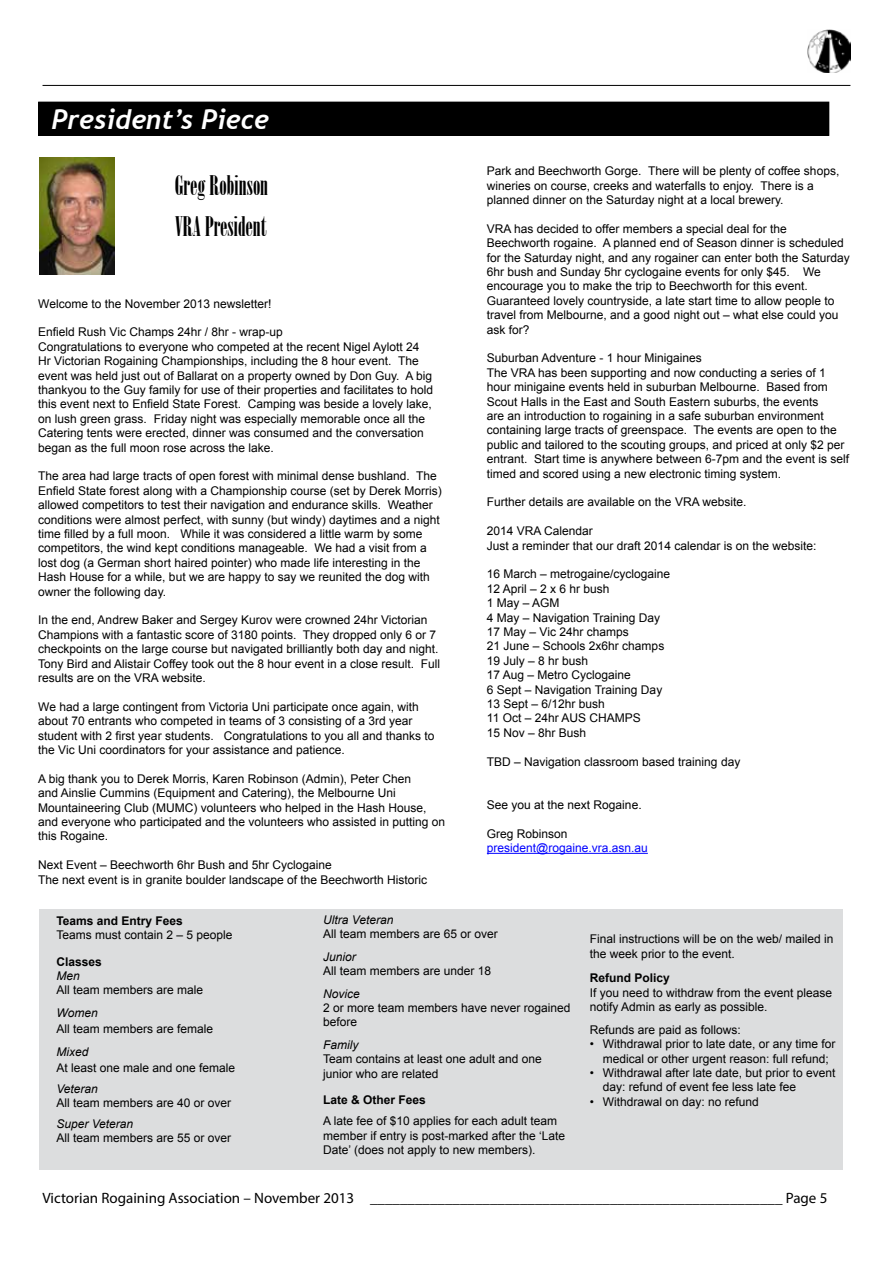
<style>
.page{position:relative;width:893px;height:1263px;background:#fff}
.page>*{position:absolute;margin:0;border:0;box-sizing:border-box;transform-origin:0 0}
.t1{font:27px/41px "Onyx";color:#000}
.t2{font:italic 700 27px "Trebuchet";color:#fff}
.t3{font:15px "Myriad Pro";color:#000}
.t4{font:12px/14.4px "Arial";color:#000}
.t5{font:italic 12px "Arial";color:#000}
.t6{font:700 12px "Arial";color:#000}
.t7{font:12px "Arial";color:#00f}
</style>
<div class="page">
<hr style="left:43px;top:85px;width:807px;height:1px;background:#000">
<img style="left:808px;top:30px;width:42px;height:42px">
<img style="left:39px;top:158px;width:75px;height:117px">
<div style="left:39px;top:909px;width:804px;height:261px;background:#dcddde"></div>
<hr style="left:487px;top:853px;width:161px;height:1px;background:#00f">
<div style="left:39px;top:102px;width:790px;height:33px;background:#000"></div>
<div style="left:38px;top:102px;width:791px;height:34px;border:1px solid #000"></div>
<h1 class="t2" style="left:51px;top:103px;width:219px">President’s Piece</h1>
<h1 class="t1" style="left:175px;top:165px;width:95px">Greg Robinson<br>VRA President</h1>
<p class="t4" style="left:38px;top:296px;width:235px">Welcome to the November 2013 newsletter!</p>
<p class="t4" style="left:38px;top:325px;width:396px">Enfield Rush Vic Champs 24hr / 8hr - wrap-up<br>Congratulations to everyone who competed at the recent Nigel Aylott 24<br>Hr Victorian Rogaining Championships, including the 8 hour event. The event was held just out of Ballarat on a property owned by Don Guy. A big thankyou to the Guy family for use of their properties and facilitates to hold this event next to Enfield State Forest. Camping was beside a lovely lake, on lush green grass. Friday night was especially memorable once all the Catering tents were erected, dinner was consumed and the conversation began as the full moon rose across the lake.</p>
<p class="t4" style="left:38px;top:469px;width:405px">The area had large tracts of open forest with minimal dense bushland. The Enfield State forest along with a Championship course (set by Derek Morris) allowed competitors to test their navigation and endurance skills. Weather conditions were almost perfect, with sunny (but windy) daytimes and a night time filled by a full moon. While it was considered a little warm by some competitors, the wind kept conditions manageable. We had a visit from a lost dog (a German short haired pointer) who made life interesting in the Hash House for a while, but we are happy to say we reunited the dog with owner the following day.</p>
<p class="t4" style="left:38px;top:613px;width:403px">In the end, Andrew Baker and Sergey Kurov were crowned 24hr Victorian Champions with a fantastic score of 3180 points. They dropped only 6 or 7 checkpoints on the large course but navigated brilliantly both day and night.<br>Tony Bird and Alistair Coffey took out the 8 hour event in a close result. Full results are on the VRA website.</p>
<p class="t4" style="left:38px;top:699px;width:398px">We had a large contingent from Victoria Uni participate once again, with about 70 entrants who competed in teams of 3 consisting of a 3rd year student with 2 first year students. Congratulations to you all and thanks to the Vic Uni coordinators for your assistance and patience.</p>
<p class="t4" style="left:38px;top:771px;width:408px">A big thank you to Derek Morris, Karen Robinson (Admin), Peter Chen<br>and Ainslie Cummins (Equipment and Catering), the Melbourne Uni Mountaineering Club (MUMC) volunteers who helped in the Hash House, and everyone who participated and the volunteers who assisted in putting on this Rogaine.</p>
<p class="t4" style="left:38px;top:858px;width:390px">Next Event – Beechworth 6hr Bush and 5hr Cyclogaine<br>The next event is in granite boulder landscape of the Beechworth Historic</p>
<p class="t4" style="left:487px;top:164px;width:354px">Park and Beechworth Gorge. There will be plenty of coffee shops, wineries on course, creeks and waterfalls to enjoy. There is a planned dinner on the Saturday night at a local brewery.</p>
<p class="t4" style="left:487px;top:221px;width:364px">VRA has decided to offer members a special deal for the Beechworth rogaine. A planned end of Season dinner is scheduled for the Saturday night, and any rogainer can enter both the Saturday 6hr bush and Sunday 5hr cyclogaine events for only $45. We encourage you to make the trip to Beechworth for this event.<br>Guaranteed lovely countryside, a late start time to allow people to travel from Melbourne, and a good night out – what else could you ask for?</p>
<p class="t4" style="left:487px;top:351px;width:364px">Suburban Adventure - 1 hour Minigaines<br>The VRA has been supporting and now conducting a series of 1 hour minigaine events held in suburban Melbourne. Based from Scout Halls in the East and South Eastern suburbs, the events<br>are an introduction to rogaining in a safe suburban environment containing large tracts of greenspace. The events are open to the public and tailored to the scouting groups, and priced at only $2 per entrant. Start time is anywhere between 6-7pm and the event is self timed and scored using a new electronic timing system.</p>
<p class="t4" style="left:487px;top:495px;width:261px">Further details are available on the VRA website.</p>
<p class="t4" style="left:487px;top:524px;width:331px">2014 VRA Calendar<br>Just a reminder that our draft 2014 calendar is on the website:</p>
<p class="t4" style="left:487px;top:567px;width:185px">16 March – metrogaine/cyclogaine<br>12 April – 2 x 6 hr bush<br>1 May – AGM<br>4 May – Navigation Training Day<br>17 May – Vic 24hr champs<br>21 June – Schools 2x6hr champs<br>19 July – 8 hr bush<br>17 Aug – Metro Cyclogaine<br>6 Sept – Navigation Training Day<br>13 Sept – 6/12hr bush<br>11 Oct – 24hr AUS CHAMPS<br>15 Nov – 8hr Bush</p>
<p class="t4" style="left:487px;top:754px;width:255px">TBD – Navigation classroom based training day</p>
<p class="t4" style="left:487px;top:797px;width:156px">See you at the next Rogaine.</p>
<p class="t4" style="left:487px;top:826px;width:82px">Greg Robinson</p>
<p class="t7" style="left:487px;top:840px;width:162px">president@rogaine.vra.asn.au</p>
<p class="t6" style="left:56px;top:912px;width:128px">Teams and Entry Fees</p>
<p class="t4" style="left:56px;top:928px;width:178px">Teams must contain 2 – 5 people</p>
<p class="t6" style="left:56px;top:953px;width:47px">Classes</p>
<p class="t5" style="left:56px;top:968px;width:25px">Men</p>
<p class="t4" style="left:56px;top:983px;width:148px">All team members are male</p>
<p class="t5" style="left:56px;top:1005px;width:43px">Women</p>
<p class="t4" style="left:56px;top:1022px;width:158px">All team members are female</p>
<p class="t5" style="left:56px;top:1044px;width:34px">Mixed</p>
<p class="t4" style="left:56px;top:1061px;width:180px">At least one male and one female</p>
<p class="t5" style="left:56px;top:1081px;width:43px">Veteran</p>
<p class="t4" style="left:56px;top:1096px;width:176px">All team members are 40 or over</p>
<p class="t5" style="left:56px;top:1116px;width:78px">Super Veteran</p>
<p class="t4" style="left:56px;top:1131px;width:176px">All team members are 55 or over</p>
<p class="t5" style="left:323px;top:912px;width:72px">Ultra Veteran</p>
<p class="t4" style="left:323px;top:927px;width:176px">All team members are 65 or over</p>
<p class="t5" style="left:323px;top:949px;width:34px">Junior</p>
<p class="t4" style="left:323px;top:964px;width:170px">All team members are under 18</p>
<p class="t5" style="left:323px;top:986px;width:38px">Novice</p>
<p class="t4" style="left:323px;top:1001px;width:249px">2 or more team members have never rogained before</p>
<p class="t5" style="left:323px;top:1037px;width:37px">Family</p>
<p class="t4" style="left:323px;top:1052px;width:220px">Team contains at least one adult and one junior who are related</p>
<p class="t6" style="left:323px;top:1092px;width:104px">Late &amp; Other Fees</p>
<p class="t4" style="left:323px;top:1114px;width:244px">A late fee of $10 applies for each adult team member if entry is post-marked after the ‘Late<br>Date’ (does not apply to new members).</p>
<p class="t4" style="left:590px;top:932px;width:245px">Final instructions will be on the web/ mailed in the week prior to the event.</p>
<p class="t6" style="left:590px;top:970px;width:82px">Refund Policy</p>
<p class="t4" style="left:590px;top:985px;width:244px">If you need to withdraw from the event please notify Admin as early as possible.</p>
<p class="t4" style="left:590px;top:1022px;width:152px">Refunds are paid as follows:</p>
<p class="t4" style="left:590px;top:1037px;width:247px;text-align:center">• Withdrawal prior to late date, or any time for medical or other urgent reason: full refund;</p>
<p class="t4" style="left:603px;top:1066px;width:234px;text-indent:-13px">• Withdrawal after late date, but prior to event day: refund of event fee less late fee</p>
<p class="t4" style="left:590px;top:1094px;width:170px">• Withdrawal on day: no refund</p>
<p class="t3" style="left:43px;top:1188px;width:786px">Victorian Rogaining Association – November 2013 _______________________________________________________ Page 5</p>
</div>
